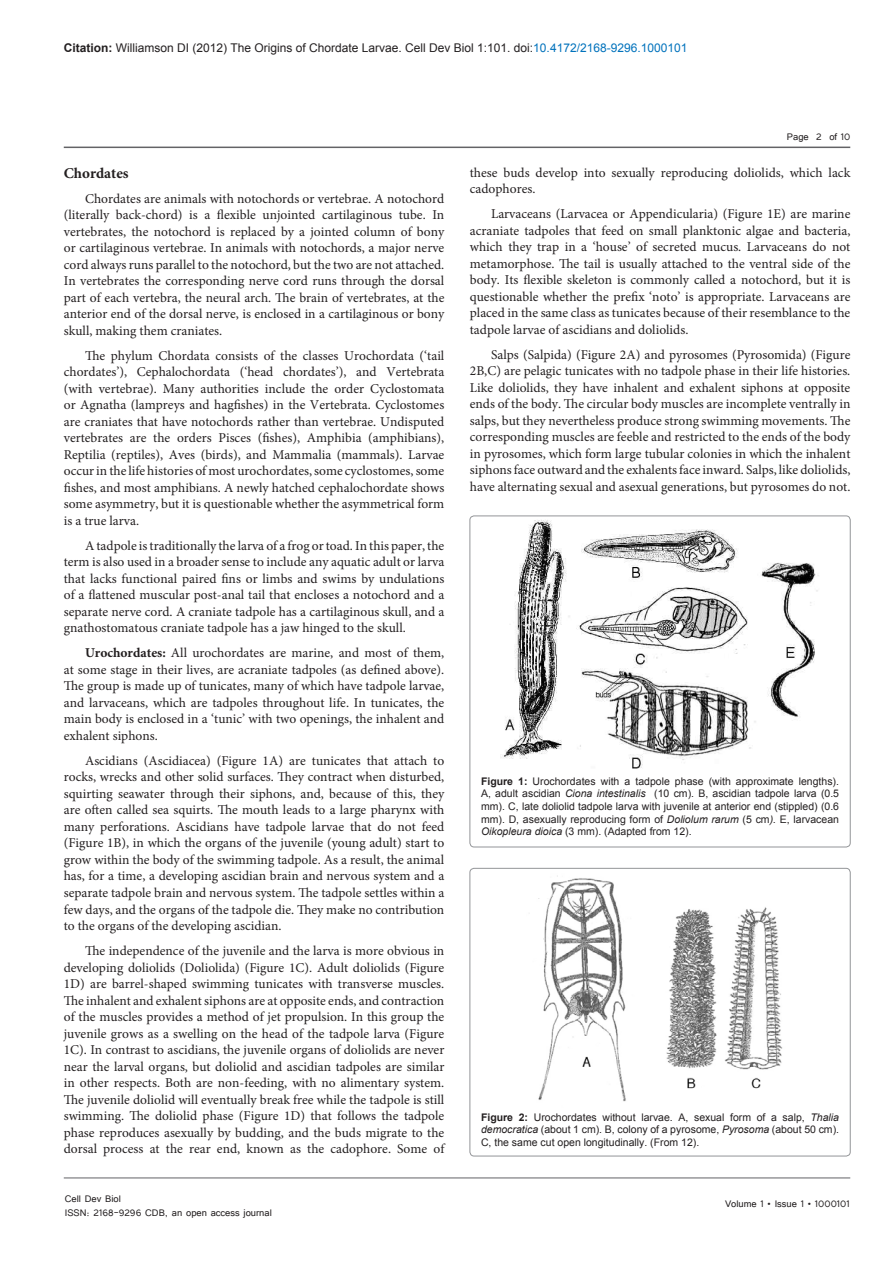
<style>
.page{position:relative;width:893px;height:1263px;background:#fff}
.page>*{position:absolute;margin:0;border:0;box-sizing:border-box;transform-origin:0 0}
.t1{font:700 15px "Minion Pro";color:#231f20}
.t2{font:13.5px/16.5px "Minion Pro";color:#231f20;text-align:justify}
.t3{font:12px "Arial";color:#231f20}
.t4{font:12px "Tunga";color:#231f20}
.t5{font:10.5px/12.6px "Arial";color:#231f20;text-align:justify}
.s1{font-weight:700}
.s2{color:#0072bc}
.s3{font-style:italic}
</style>
<div class="page">
<hr style="left:64px;top:147px;width:786px;height:1px;background:#636366">
<hr style="left:64px;top:1178px;width:786px;height:1px;background:#636366">
<img style="left:500px;top:520px;width:319px;height:249px">
<div style="left:470px;top:516px;width:380px;height:331px;border:1px solid #939598;border-radius:4px"></div>
<img style="left:538px;top:875px;width:244px;height:227px">
<div style="left:470px;top:868px;width:380px;height:288px;border:1px solid #939598;border-radius:4px"></div>
<p class="t3" style="left:64px;top:39px;width:625px"><span class="s1">Citation:</span> Williamson DI (2012) The Origins of Chordate Larvae. Cell Dev Biol 1:101. doi:<span class="s2">10.4172/2168-9296.1000101</span></p>
<p class="t4" style="left:787px;top:129px;width:65px">Page 2 of 10</p>
<p class="t1" style="left:64px;top:163px;width:66px">Chordates</p>
<p class="t2" style="left:64px;top:190px;width:382px;text-indent:21px">Chordates are animals with notochords or vertebrae. A notochord (literally back-chord) is a flexible unjointed cartilaginous tube. In vertebrates, the notochord is replaced by a jointed column of bony or cartilaginous vertebrae. In animals with notochords, a major nerve cord always runs parallel to the notochord, but the two are not attached.<br>In vertebrates the corresponding nerve cord runs through the dorsal part of each vertebra, the neural arch. The brain of vertebrates, at the anterior end of the dorsal nerve, is enclosed in a cartilaginous or bony skull, making them craniates.</p>
<p class="t2" style="left:64px;top:347px;width:382px;text-indent:21px">The phylum Chordata consists of the classes Urochordata (‘tail chordates’), Cephalochordata (‘head chordates’), and Vertebrata (with vertebrae). Many authorities include the order Cyclostomata or Agnatha (lampreys and hagfishes) in the Vertebrata. Cyclostomes are craniates that have notochords rather than vertebrae. Undisputed vertebrates are the orders Pisces (fishes), Amphibia (amphibians), Reptilia (reptiles), Aves (birds), and Mammalia (mammals). Larvae occur in the life histories of most urochordates, some cyclostomes, some fishes, and most amphibians. A newly hatched cephalochordate shows some asymmetry, but it is questionable whether the asymmetrical form is a true larva.</p>
<p class="t2" style="left:64px;top:537px;width:382px;text-indent:21px">A tadpole is traditionally the larva of a frog or toad. In this paper, the term is also used in a broader sense to include any aquatic adult or larva that lacks functional paired fins or limbs and swims by undulations of a flattened muscular post-anal tail that encloses a notochord and a separate nerve cord. A craniate tadpole has a cartilaginous skull, and a gnathostomatous craniate tadpole has a jaw hinged to the skull.</p>
<p class="t2" style="left:64px;top:645px;width:382px;text-indent:21px"><span class="s1">Urochordates:</span> All urochordates are marine, and most of them, at some stage in their lives, are acraniate tadpoles (as defined above).<br>The group is made up of tunicates, many of which have tadpole larvae, and larvaceans, which are tadpoles throughout life. In tunicates, the main body is enclosed in a ‘tunic’ with two openings, the inhalent and exhalent siphons.</p>
<p class="t2" style="left:64px;top:752px;width:382px;text-indent:21px">Ascidians (Ascidiacea) (Figure 1A) are tunicates that attach to rocks, wrecks and other solid surfaces. They contract when disturbed, squirting seawater through their siphons, and, because of this, they are often called sea squirts. The mouth leads to a large pharynx with many perforations. Ascidians have tadpole larvae that do not feed (Figure 1B), in which the organs of the juvenile (young adult) start to grow within the body of the swimming tadpole. As a result, the animal has, for a time, a developing ascidian brain and nervous system and a separate tadpole brain and nervous system. The tadpole settles within a few days, and the organs of the tadpole die. They make no contribution to the organs of the developing ascidian.</p>
<p class="t2" style="left:64px;top:942px;width:382px;text-indent:21px">The independence of the juvenile and the larva is more obvious in developing doliolids (Doliolida) (Figure 1C). Adult doliolids (Figure 1D) are barrel-shaped swimming tunicates with transverse muscles.<br>The inhalent and exhalent siphons are at opposite ends, and contraction of the muscles provides a method of jet propulsion. In this group the juvenile grows as a swelling on the head of the tadpole larva (Figure 1C). In contrast to ascidians, the juvenile organs of doliolids are never near the larval organs, but doliolid and ascidian tadpoles are similar in other respects. Both are non-feeding, with no alimentary system.<br>The juvenile doliolid will eventually break free while the tadpole is still swimming. The doliolid phase (Figure 1D) that follows the tadpole phase reproduces asexually by budding, and the buds migrate to the dorsal process at the rear end, known as the cadophore. Some of</p>
<p class="t4" style="left:65px;top:1190px;width:58px">Cell Dev Biol</p>
<p class="t4" style="left:65px;top:1205px;width:209px">ISSN: 2168-9296 CDB, an open access journal</p>
<p class="t2" style="left:470px;top:164px;width:382px">these buds develop into sexually reproducing doliolids, which lack cadophores.</p>
<p class="t2" style="left:470px;top:206px;width:382px;text-indent:21px">Larvaceans (Larvacea or Appendicularia) (Figure 1E) are marine acraniate tadpoles that feed on small planktonic algae and bacteria, which they trap in a ‘house’ of secreted mucus. Larvaceans do not metamorphose. The tail is usually attached to the ventral side of the body. Its flexible skeleton is commonly called a notochord, but it is questionable whether the prefix ‘noto’ is appropriate. Larvaceans are placed in the same class as tunicates because of their resemblance to the tadpole larvae of ascidians and doliolids.</p>
<p class="t2" style="left:470px;top:346px;width:382px;text-indent:21px">Salps (Salpida) (Figure 2A) and pyrosomes (Pyrosomida) (Figure 2B,C) are pelagic tunicates with no tadpole phase in their life histories.<br>Like doliolids, they have inhalent and exhalent siphons at opposite ends of the body. The circular body muscles are incomplete ventrally in salps, but they nevertheless produce strong swimming movements. The corresponding muscles are feeble and restricted to the ends of the body in pyrosomes, which form large tubular colonies in which the inhalent siphons face outward and the exhalents face inward. Salps, like doliolids, have alternating sexual and asexual generations, but pyrosomes do not.</p>
<p class="t5" style="left:481px;top:775px;width:360px"><span class="s1">Figure 1:</span> Urochordates with a tadpole phase (with approximate lengths).<br>A, adult ascidian <span class="s3">Ciona intestinalis</span> (10 cm). B, ascidian tadpole larva (0.5 mm). C, late doliolid tadpole larva with juvenile at anterior end (stippled) (0.6 mm). D, asexually reproducing form of <span class="s3">Doliolum rarum</span> (5 cm<span class="s3">).</span> E, larvacean <span class="s3">Oikopleura dioica</span> (3 mm). (Adapted from 12).</p>
<p class="t5" style="left:481px;top:1111px;width:360px"><span class="s1">Figure 2:</span> Urochordates without larvae. A, sexual form of a salp, <span class="s3">Thalia democratica</span> (about 1 cm). B, colony of a pyrosome, <span class="s3">Pyrosoma</span> (about 50 cm).<br>C, the same cut open longitudinally. (From 12).</p>
<p class="t4" style="left:725px;top:1196px;width:126px">Volume 1 • Issue 1 • 1000101</p>
</div>
